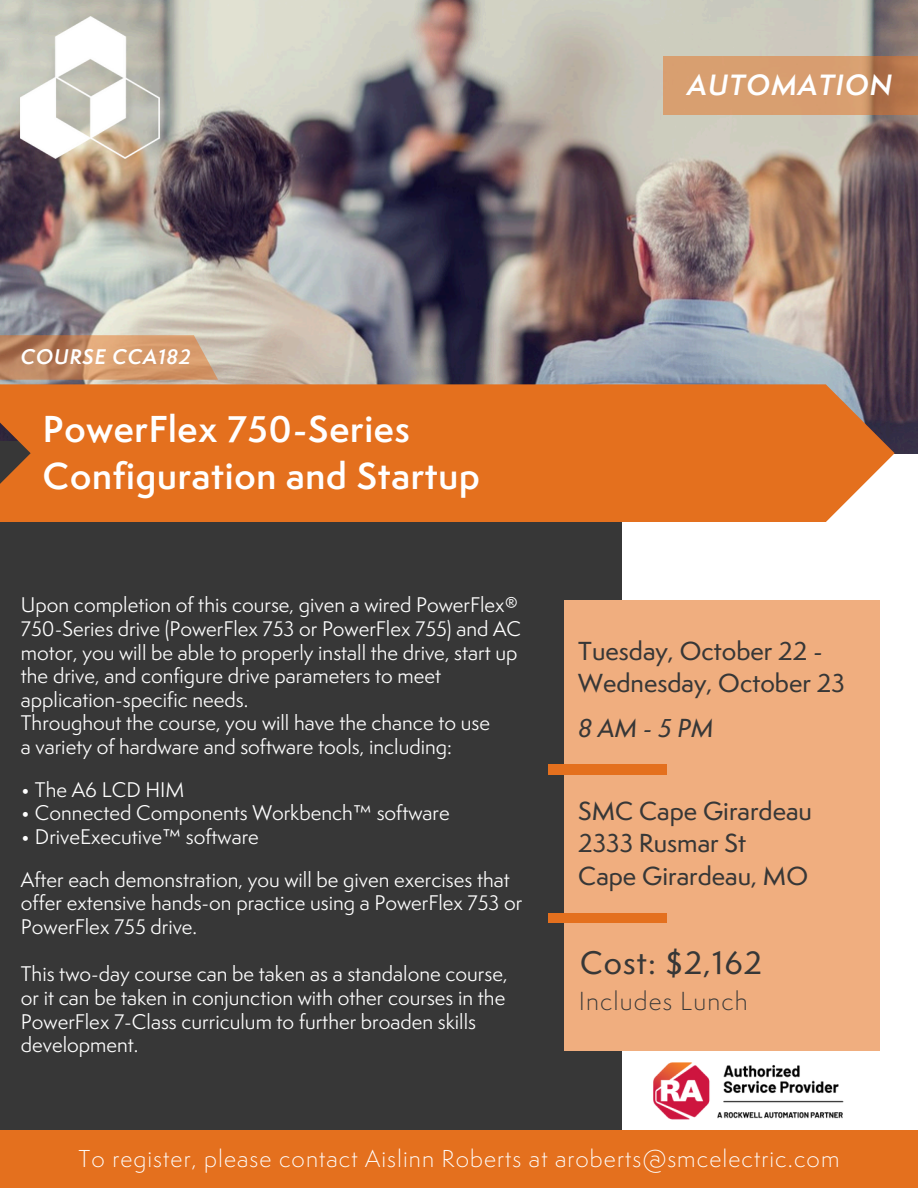
<style>
.page{position:relative;width:918px;height:1188px;background:#fff}
.page>*{position:absolute;margin:0;border:0;box-sizing:border-box;transform-origin:0 0}
.t1{font:600 34.5px/47.2px "Semplicita Pro";letter-spacing:.02em;color:#fff}
.t2{font:500 30px "Semplicita Pro";letter-spacing:.04em;color:#373737}
.t3{font:italic 600 27px "Semplicita Pro";letter-spacing:.045em;color:#fff}
.t4{font:500 24px/32.7px "Semplicita Pro";color:#373737}
.t5{font:300 24px "Semplicita Pro";letter-spacing:.045em;color:#373737}
.t6{font:24px "Semplicita Pro Med It";letter-spacing:.12em;color:#373737}
.t7{font:300 22.5px "Semplicita Pro";letter-spacing:.045em;color:#fff}
.t8{font:19.5px/23.7px "Semplicita Pro";color:#fff}
.t9{font:italic 600 19.5px "Semplicita Pro";letter-spacing:.045em;color:#fff}
</style>
<div class="page">
<img style="left:0;top:0;width:918px;height:453px">
<svg style="left:663px;top:56px;width:255px;height:59px;fill:#d89f70"></svg>
<img style="left:21px;top:17px;width:138px;height:141px">
<div style="left:0;top:442px;width:621px;height:746px;background:#373737"></div>
<div style="left:0;top:384px;width:895px;height:138px;background:#e4701e"></div>
<div style="left:565px;top:601px;width:315px;height:450px;background:#f0ae7f"></div>
<div style="left:548px;top:765px;width:119px;height:10px;background:#e4701e"></div>
<div style="left:548px;top:913px;width:119px;height:10px;background:#e4701e"></div>
<div style="left:0;top:1130px;width:918px;height:58px;background:#e4701e"></div>
<svg style="left:0;top:335px;width:218px;height:45px"></svg>
<img style="left:653px;top:1062px;width:191px;height:57px">
<p class="t3" style="left:687px;top:65px;width:206px">AUTOMATION</p>
<h1 class="t9" style="left:21px;top:343px;width:172px">COURSE CCA182</h1>
<p class="t1" style="left:43px;top:405px;width:438px">PowerFlex 750-Series<br>Configuration and Startup</p>
<p class="t8" style="left:21px;top:593px;width:502px">Upon completion of this course, given a wired PowerFlex® 750-Series drive (PowerFlex 753 or PowerFlex 755) and AC motor, you will be able to properly install the drive, start up the drive, and configure drive parameters to meet application-specific needs.</p>
<p class="t8" style="left:21px;top:711px;width:471px">Throughout the course, you will have the chance to use</p>
<p class="t8" style="left:21px;top:735px;width:432px">a variety of hardware and software tools, including:</p>
<p class="t8" style="left:21px;top:777px;width:165px">• The A6 LCD HIM</p>
<p class="t8" style="left:21px;top:801px;width:430px">• Connected Components Workbench™ software</p>
<h4 class="t8" style="left:21px;top:825px;width:240px">• DriveExecutive™ software</h4>
<h3 class="t8" style="left:21px;top:867px;width:503px">After each demonstration, you will be given exercises that offer extensive hands-on practice using a PowerFlex 753 or<br>PowerFlex 755 drive.</h3>
<h6 class="t8" style="left:21px;top:962px;width:488px">This two-day course can be taken as a standalone course,</h6>
<h5 class="t8" style="left:21px;top:986px;width:486px">or it can be taken in conjunction with other courses in the</h5>
<h5 class="t8" style="left:21px;top:1009px;width:457px">PowerFlex 7-Class curriculum to further broaden skills development.</h5>
<p class="t4" style="left:578px;top:634px;width:268px">Tuesday, October 22 -<br>Wednesday, October 23</p>
<p class="t6" style="left:578px;top:711px;width:137px">8AM-5PM</p>
<p class="t4" style="left:578px;top:794px;width:235px">SMC Cape Girardeau<br>2333 Rusmar St<br>Cape Girardeau, MO</p>
<p class="t2" style="left:580px;top:941px;width:184px">Cost: $2,162</p>
<p class="t5" style="left:579px;top:985px;width:171px">Includes Lunch</p>
<p class="t7" style="left:79px;top:1144px;width:762px">To register, please contact Aislinn Roberts at aroberts@smcelectric.com</p>
</div>
